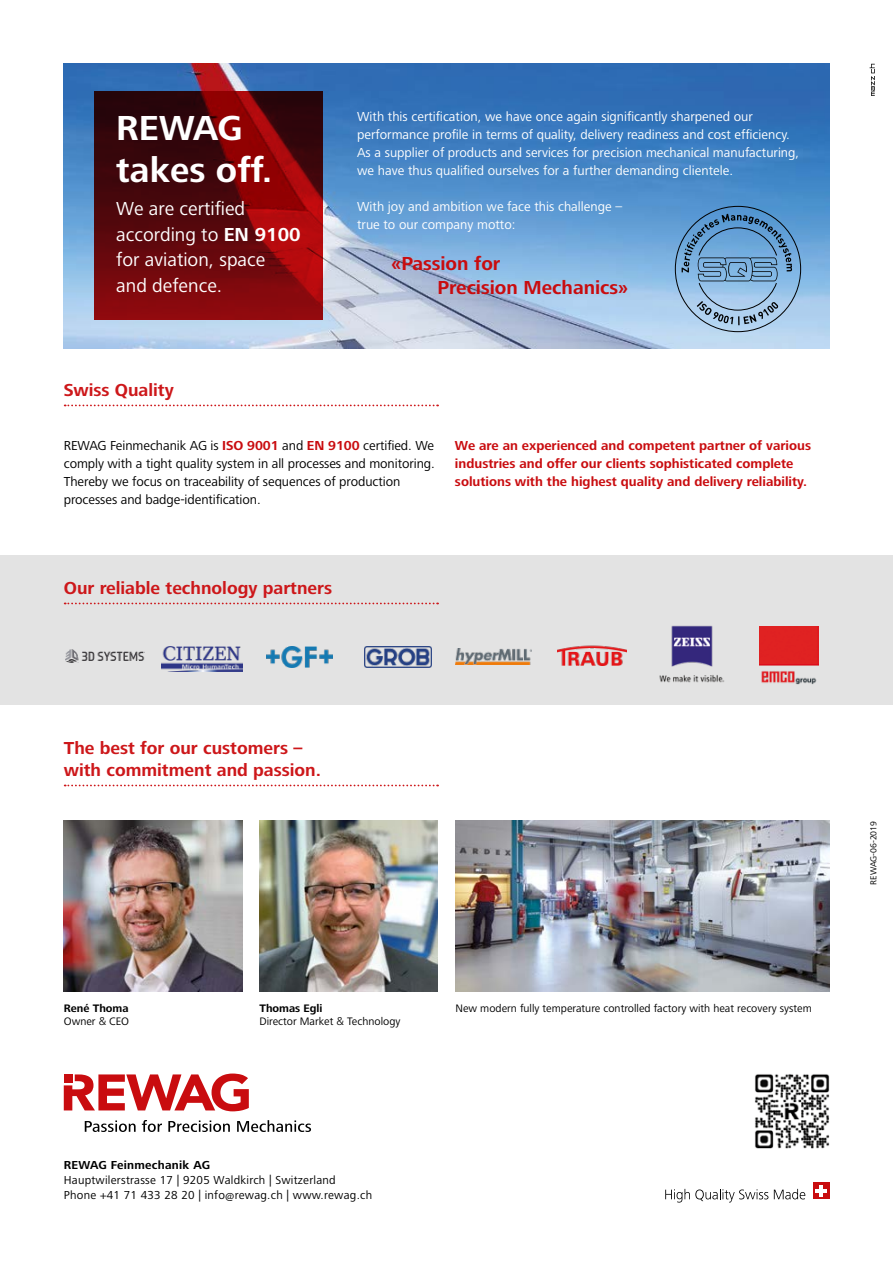
<style>
.page{position:relative;width:893px;height:1263px;background:#fff}
.page>*{position:absolute;margin:0;border:0;box-sizing:border-box;transform-origin:0 0}
.t1{font:700 36px/42px "Frutiger Next LT";color:#fff}
.t2{font:19.5px/25.5px "Frutiger Next LT";color:#fff}
.t3{font:700 19.5px/24px "Frutiger Next LT";color:#c90c0f}
.t4{font:700 18px/21.6px "Frutiger Next LT";color:#cd171a}
.t5{font:13.5px/18px "Frutiger Next LT";color:#fff}
.t6{font:13.5px/18px "Frutiger Next LT";letter-spacing:-.005em;color:#000}
.t7{font:700 13.5px/18px "Frutiger Next LT";color:#c90c0f}
.t8{font:12px/15px "Frutiger Next LT";letter-spacing:.02em;color:#000}
.t9{font:700 12px "Frutiger Next LT";letter-spacing:.02em;color:#000}
.t10{font:11.25px/13.5px "Frutiger Next LT";color:#000}
.t11{font:700 11.25px/13.5px "Frutiger Next LT";color:#000}
.t12{font:9px "Frutiger Next LT";color:#000}
.s1{font-weight:700}
.s2{font-weight:700;color:#c90c0f}
.s3{font-weight:400}
.s4{font-family:"Frutiger";font-weight:300}
</style>
<div class="page">
<img style="left:64px;top:64px;width:765px;height:285px">
<svg style="left:675px;top:206px;width:126px;height:126px;background:#76a2ca"></svg>
<svg style="left:65px;top:405px;width:373px;height:1px"></svg>
<svg style="left:85px;top:1120px;width:226px;height:12px"></svg>
<svg style="left:64px;top:1073px;width:185px;height:38px"></svg>
<div style="left:813px;top:1182px;width:16px;height:17px;background:#c90c0f"></div>
<hr style="left:819px;top:1185px;width:4px;height:11px;background:#fff">
<hr style="left:815px;top:1189px;width:12px;height:4px;background:#fff">
<svg style="left:665px;top:1189px;width:103px;height:13px"></svg>
<svg style="left:774px;top:1189px;width:31px;height:10px"></svg>
<svg style="left:65px;top:784px;width:373px;height:2px"></svg>
<div style="left:0;top:555px;width:893px;height:149px;background:#e3e3e3"></div>
<svg style="left:65px;top:603px;width:373px;height:1px"></svg>
<img style="left:64px;top:821px;width:178px;height:170px">
<img style="left:259px;top:821px;width:179px;height:170px">
<img style="left:455px;top:821px;width:374px;height:170px">
<svg style="left:95px;top:92px;width:228px;height:228px;background:#65060b"></svg>
<img style="left:754px;top:1074px;width:76px;height:75px">
<svg style="left:870px;top:64px;width:5px;height:32px"></svg>
<img style="left:455px;top:648px;width:77px;height:17px">
<img style="left:759px;top:627px;width:60px;height:57px">
<img style="left:162px;top:647px;width:80px;height:24px">
<img style="left:66px;top:650px;width:79px;height:12px">
<img style="left:267px;top:646px;width:66px;height:21px">
<img style="left:364px;top:646px;width:67px;height:21px">
<img style="left:557px;top:645px;width:70px;height:20px">
<img style="left:659px;top:625px;width:65px;height:58px">
<h1 class="t1" style="left:116px;top:107px;width:158px">REWAG takes off.</h1>
<h2 class="t2" style="left:116px;top:196px;width:186px">We are certified according to <span class="s1">EN 9100 </span>for aviation, space and defence.</h2>
<h3 class="t4" style="left:64px;top:379px;width:111px">Swiss Quality</h3>
<p class="t5" style="left:357px;top:107px;width:444px">With this certification, we have once again significantly sharpened our performance profile in terms of quality, delivery readiness and cost efficiency.<br>As a supplier of products and services for precision mechanical manufacturing, we have thus qualified ourselves for a further demanding clientele.</p>
<p class="t5" style="left:357px;top:197px;width:266px">With joy and ambition we face this challenge – true to our company motto:</p>
<h2 class="t3" style="left:437px;top:252px;width:192px;text-indent:-46px">«Passion for<br>Precision Mechanics»</h2>
<p class="t6" style="left:64px;top:437px;width:373px">REWAG Feinmechanik AG is <span class="s2">ISO 9001</span> and <span class="s2">EN 9100</span> certified. We comply with a tight quality system in all processes and monitoring.<br>Thereby we focus on traceability of sequences of production processes and badge-identification.</p>
<p class="t7" style="left:455px;top:436px;width:358px">We are an experienced and competent partner of various industries and offer our clients sophisticated complete solutions with the highest quality and delivery reliability.</p>
<h3 class="t4" style="left:64px;top:577px;width:270px">Our reliable technology partners</h3>
<h3 class="t4" style="left:64px;top:738px;width:259px">The best for our customers – with commitment and passion.</h3>
<p class="t11" style="left:64px;top:1001px;width:67px">René Thoma<br><span class="s3">Owner</span> <span class="s4">&amp;</span> <span class="s3">CEO</span></p>
<p class="t10" style="left:259px;top:1001px;width:143px"><span class="s1">Thomas Egli<br></span>Director Market <span class="s4">&amp;</span> Technology</p>
<p class="t10" style="left:455px;top:1001px;width:358px">New modern fully temperature controlled factory with heat recovery system</p>
<p class="t9" style="left:64px;top:1158px;width:148px">REWAG Feinmechanik AG</p>
<p class="t8" style="left:64px;top:1173px;width:310px">Hauptwilerstrasse 17 | 9205 Waldkirch | Switzerland<br>Phone +41 71 433 28 20 | info@rewag.ch | www.rewag.ch</p>
<p class="t12" style="left:869px;top:885px;width:65px;rotate:-90deg">REWAG-06-2019</p>
</div>
